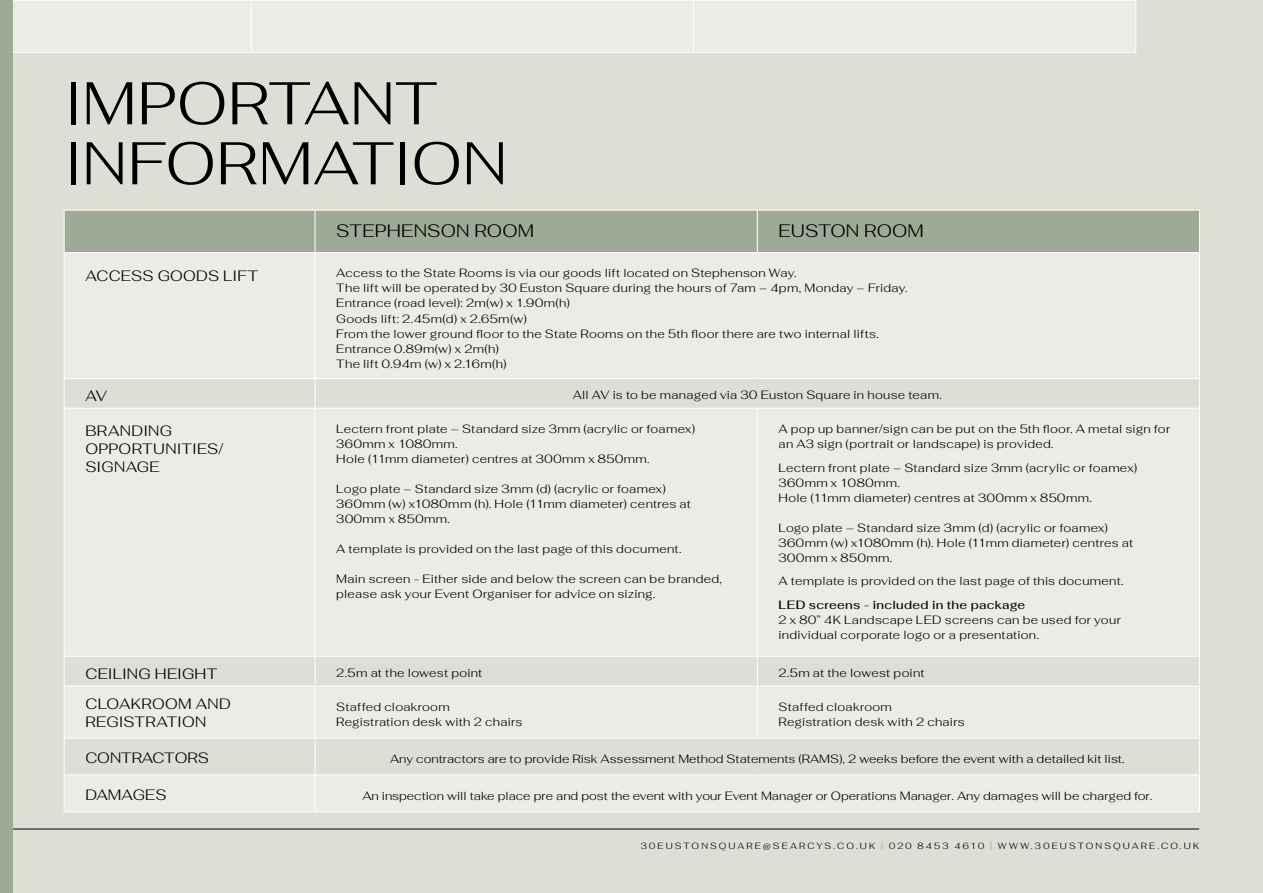
<style>
.page{position:relative;width:1263px;height:893px;background:#deded6}
.page>*{position:absolute;margin:0;border:0;box-sizing:border-box;transform-origin:0 0}
.t1{font:300 60px/60px "Fahkwang";letter-spacing:.005em;color:#000}
.t2{font:300 18px "Fahkwang";letter-spacing:.01em;color:#000}
.t3{font:300 15px/18px "Fahkwang";letter-spacing:.01em;color:#000}
.t4{font:300 12px/15px "Fahkwang";letter-spacing:.02em;color:#000}
.t5{font:300 12px "Fahkwang";color:#000}
.t6{font:300 12px "Fahkwang";letter-spacing:.05em;color:#000}
.t7{font:300 9px "Fahkwang";letter-spacing:.235em;color:#000}
.s1{font-weight:500}
.s2{color:#9daa96}
</style>
<div class="page">
<div style="left:13px;top:1px;width:1122px;height:51px;background:#ebebe7"></div>
<hr style="left:0;top:0;width:251px;height:1px;background:#fff">
<hr style="left:251px;top:0;width:442px;height:1px;background:#fff">
<hr style="left:251px;top:1px;width:1px;height:51px;background:#fff">
<hr style="left:693px;top:0;width:443px;height:1px;background:#fff">
<hr style="left:693px;top:1px;width:1px;height:51px;background:#fff">
<hr style="left:1135px;top:1px;width:1px;height:51px;background:#fff">
<hr style="left:0;top:52px;width:251px;height:1px;background:#fff">
<hr style="left:251px;top:52px;width:442px;height:1px;background:#fff">
<hr style="left:693px;top:52px;width:443px;height:1px;background:#fff">
<hr style="left:0;top:829px;width:1199px;height:1px;background:#000">
<div style="left:0;top:0;width:13px;height:893px;background:#9daa96"></div>
<div style="left:65px;top:211px;width:1134px;height:41px;background:#9daa96"></div>
<div style="left:65px;top:253px;width:1134px;height:558px;background:#ebebe7"></div>
<svg style="left:65px;top:379px;width:1134px;height:307px;fill:#ebebe7"></svg>
<svg style="left:65px;top:739px;width:1134px;height:36px"></svg>
<hr style="left:64px;top:210px;width:251px;height:1px;background:#fff">
<hr style="left:64px;top:210px;width:1px;height:42px;background:#fff">
<hr style="left:315px;top:210px;width:442px;height:1px;background:#fff">
<hr style="left:315px;top:210px;width:1px;height:42px;background:#fff">
<hr style="left:757px;top:210px;width:443px;height:1px;background:#fff">
<hr style="left:757px;top:210px;width:1px;height:42px;background:#fff">
<hr style="left:1199px;top:210px;width:1px;height:42px;background:#fff">
<hr style="left:64px;top:252px;width:251px;height:1px;background:#fff">
<hr style="left:64px;top:253px;width:1px;height:125px;background:#fff">
<hr style="left:315px;top:252px;width:442px;height:1px;background:#fff">
<hr style="left:315px;top:253px;width:1px;height:125px;background:#fff">
<hr style="left:757px;top:252px;width:443px;height:1px;background:#fff">
<hr style="left:1199px;top:253px;width:1px;height:125px;background:#fff">
<hr style="left:64px;top:378px;width:251px;height:1px;background:#fff">
<svg style="left:64px;top:379px;width:1px;height:29px"></svg>
<hr style="left:315px;top:378px;width:442px;height:1px;background:#fff">
<svg style="left:315px;top:379px;width:1px;height:29px"></svg>
<hr style="left:757px;top:378px;width:443px;height:1px;background:#fff">
<svg style="left:1199px;top:379px;width:1px;height:29px"></svg>
<hr style="left:64px;top:408px;width:251px;height:1px;background:#fff">
<hr style="left:64px;top:409px;width:1px;height:247px;background:#fff">
<hr style="left:315px;top:408px;width:442px;height:1px;background:#fff">
<hr style="left:315px;top:409px;width:1px;height:247px;background:#fff">
<hr style="left:757px;top:408px;width:443px;height:1px;background:#fff">
<hr style="left:757px;top:409px;width:1px;height:247px;background:#fff">
<hr style="left:1199px;top:409px;width:1px;height:247px;background:#fff">
<hr style="left:64px;top:656px;width:251px;height:1px;background:#fff">
<svg style="left:64px;top:657px;width:1px;height:29px"></svg>
<hr style="left:315px;top:656px;width:442px;height:1px;background:#fff">
<svg style="left:315px;top:657px;width:1px;height:29px"></svg>
<hr style="left:757px;top:656px;width:443px;height:1px;background:#fff">
<svg style="left:757px;top:657px;width:1px;height:29px"></svg>
<svg style="left:1199px;top:657px;width:1px;height:29px"></svg>
<hr style="left:64px;top:686px;width:251px;height:1px;background:#fff">
<hr style="left:64px;top:686px;width:1px;height:52px;background:#fff">
<hr style="left:315px;top:686px;width:442px;height:1px;background:#fff">
<hr style="left:315px;top:686px;width:1px;height:52px;background:#fff">
<hr style="left:757px;top:686px;width:443px;height:1px;background:#fff">
<hr style="left:757px;top:686px;width:1px;height:52px;background:#fff">
<hr style="left:1199px;top:686px;width:1px;height:52px;background:#fff">
<hr style="left:64px;top:738px;width:251px;height:1px;background:#fff">
<hr style="left:64px;top:738px;width:1px;height:37px;background:#fff">
<hr style="left:315px;top:738px;width:442px;height:1px;background:#fff">
<hr style="left:315px;top:738px;width:1px;height:37px;background:#fff">
<hr style="left:757px;top:738px;width:443px;height:1px;background:#fff">
<hr style="left:1199px;top:738px;width:1px;height:37px;background:#fff">
<hr style="left:64px;top:775px;width:251px;height:1px;background:#fff">
<hr style="left:64px;top:775px;width:1px;height:36px;background:#fff">
<hr style="left:315px;top:775px;width:442px;height:1px;background:#fff">
<hr style="left:315px;top:775px;width:1px;height:36px;background:#fff">
<hr style="left:757px;top:775px;width:443px;height:1px;background:#fff">
<hr style="left:1199px;top:775px;width:1px;height:36px;background:#fff">
<hr style="left:64px;top:811px;width:251px;height:1px;background:#fff">
<hr style="left:315px;top:811px;width:442px;height:1px;background:#fff">
<hr style="left:757px;top:811px;width:443px;height:1px;background:#fff">
<p class="t1" style="left:64px;top:72px;width:445px">IMPORTANT<br>INFORMATION</p>
<p class="t2" style="left:336px;top:216px;width:199px">STEPHENSON ROOM</p>
<p class="t2" style="left:778px;top:216px;width:147px">EUSTON ROOM</p>
<p class="t3" style="left:85px;top:266px;width:174px">ACCESS GOODS LIFT</p>
<p class="t4" style="left:336px;top:266px;width:573px">Access to the State Rooms is via our goods lift located on Stephenson Way.<br>The lift will be operated by 30 Euston Square during the hours of 7am – 4pm, Monday – Friday.<br>Entrance (road level): 2m(w) x 1.90m(h)<br>Goods lift: 2.45m(d) x 2.65m(w)<br>From the lower ground floor to the State Rooms on the 5th floor there are two internal lifts.<br>Entrance 0.89m(w) x 2m(h)<br>The lift 0.94m (w) x 2.16m(h)</p>
<p class="t3" style="left:85px;top:386px;width:23px">AV</p>
<p class="t4" style="left:573px;top:387px;width:371px">All AV is to be managed via 30 Euston Square in house team.</p>
<p class="t3" style="left:85px;top:422px;width:140px">BRANDING<br>OPPORTUNITIES/</p>
<p class="t3" style="left:85px;top:458px;width:76px">SIGNAGE</p>
<p class="t4" style="left:336px;top:421px;width:360px">Lectern front plate – Standard size 3mm (acrylic or foamex)</p>
<p class="t4" style="left:336px;top:436px;width:315px">360mm x 1080mm.<br>Hole (11mm diameter) centres at 300mm x 850mm.</p>
<p class="t4" style="left:336px;top:481px;width:356px">Logo plate – Standard size 3mm (d) (acrylic or foamex)<br>360mm (w) x1080mm (h). Hole (11mm diameter) centres at<br>300mm x 850mm.</p>
<p class="t4" style="left:336px;top:541px;width:347px">A template is provided on the last page of this document.</p>
<p class="t4" style="left:336px;top:571px;width:387px">Main screen - Either side and below the screen can be branded, please ask your Event Organiser for advice on sizing.</p>
<p class="t4" style="left:778px;top:421px;width:393px">A pop up banner/sign can be put on the 5th floor. A metal sign for an A3 sign (portrait or landscape) is provided.</p>
<p class="t4" style="left:778px;top:460px;width:360px">Lectern front plate – Standard size 3mm (acrylic or foamex)</p>
<p class="t6" style="left:778px;top:472px;width:123px">360mm x 1080mm.</p>
<p class="t4" style="left:778px;top:490px;width:315px">Hole (11mm diameter) centres at 300mm x 850mm.</p>
<p class="t4" style="left:778px;top:520px;width:356px">Logo plate – Standard size 3mm (d) (acrylic or foamex)<br>360mm (w) x1080mm (h). Hole (11mm diameter) centres at<br>300mm x 850mm.</p>
<p class="t4" style="left:778px;top:573px;width:347px">A template is provided on the last page of this document.</p>
<p class="t4" style="left:778px;top:597px;width:344px"><span class="s1">LED screens - included in the package<br></span>2 x 80” 4K Landscape LED screens can be used for your individual corporate logo or a presentation.</p>
<p class="t3" style="left:85px;top:664px;width:133px">CEILING HEIGHT</p>
<p class="t4" style="left:336px;top:665px;width:147px">2.5m at the lowest point</p>
<p class="t4" style="left:778px;top:665px;width:147px">2.5m at the lowest point</p>
<p class="t3" style="left:85px;top:695px;width:147px">CLOAKROOM AND<br>REGISTRATION</p>
<p class="t4" style="left:336px;top:699px;width:115px">Staffed cloakroom</p>
<p class="t4" style="left:778px;top:699px;width:115px">Staffed cloakroom</p>
<p class="t4" style="left:778px;top:714px;width:188px">Registration desk with 2 chairs</p>
<p class="t4" style="left:336px;top:714px;width:188px">Registration desk with 2 chairs</p>
<p class="t3" style="left:85px;top:748px;width:125px">CONTRACTORS</p>
<p class="t5" style="left:390px;top:749px;width:736px">Any contractors are to provide Risk Assessment Method Statements (RAMS), 2 weeks before the event with a detailed kit list.</p>
<p class="t3" style="left:85px;top:785px;width:83px">DAMAGES</p>
<p class="t5" style="left:362px;top:786px;width:791px">An inspection will take place pre and post the event with your Event Manager or Operations Manager. Any damages will be charged for.</p>
<p class="t7" style="left:641px;top:838px;width:560px">30EUSTONSQUARE@SEARCYS.CO.UK <span class="s2">|</span> 020 8453 4610 <span class="s2">|</span> WWW.30EUSTONSQUARE.CO.UK</p>
</div>
